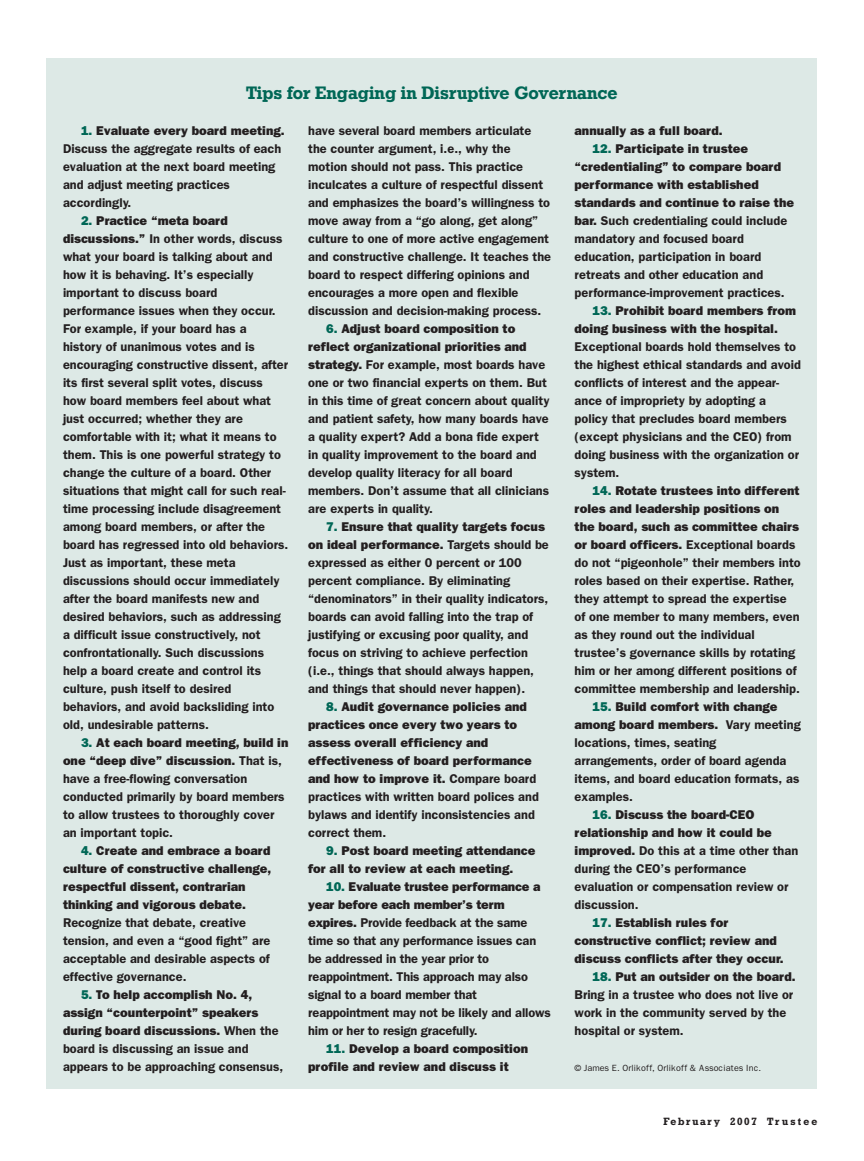
<style>
.page{position:relative;width:864px;height:1161px;background:#fff}
.page>*{position:absolute;margin:0;border:0;box-sizing:border-box;transform-origin:0 0}
.t1{font:18px "Geometric Slab 712 BT Bold A";color:#006756}
.t2{font:600 12.75px/18px "Franklin Gothic";color:#231f20}
.t3{font:800 12.75px/18px "Franklin Gothic";color:#231f20}
.t4{font:10.5px "Geometric Slab 712 BT Bold A";letter-spacing:.155em;color:#231f20}
.t5{font:9px "Franklin Gothic";color:#231f20}
.s1{font-weight:800;color:#006756}
.s2{font-weight:800}
.s3{color:#006756}
.s4{font-weight:600}
</style>
<div class="page">
<div style="left:46px;top:58px;width:772px;height:1031px;background:#dde9e6"></div>
<h1 class="t1" style="left:246px;top:87px;width:373px">Tips for Engaging in Disruptive Governance</h1>
<p class="t2" style="left:63px;top:122px;width:223px;text-indent:18px"><span class="s1">1.</span> <span class="s2">Evaluate every board meeting.<br></span>Discuss the aggregate results of each evaluation at the next board meeting and adjust meeting practices accordingly.</p>
<p class="t2" style="left:63px;top:212px;width:227px;text-indent:18px"><span class="s1">2.</span> <span class="s2">Practice “meta board discussions.”</span> In other words, discuss what your board is talking about and how it is behaving. It’s especially important to discuss board performance issues when they occur.<br>For example, if your board has a history of unanimous votes and is encouraging constructive dissent, after its first several split votes, discuss how board members feel about what just occurred; whether they are comfortable with it; what it means to them. This is one powerful strategy to change the culture of a board. Other situations that might call for such real&shy;time processing include disagreement among board members, or after the board has regressed into old behaviors.<br>Just as important, these meta discussions should occur immediately after the board manifests new and desired behaviors, such as addressing a difficult issue constructively, not confrontationally. Such discussions help a board create and control its culture, push itself to desired behaviors, and avoid backsliding into old, undesirable patterns.</p>
<p class="t2" style="left:63px;top:734px;width:227px;text-indent:18px"><span class="s1">3.</span> <span class="s2">At each board meeting, build in one “deep dive” discussion.</span> That is, have a free-flowing conversation conducted primarily by board members to allow trustees to thoroughly cover an important topic.</p>
<p class="t3" style="left:63px;top:842px;width:210px;text-indent:18px"><span class="s3">4.</span> Create and embrace a board culture of constructive challenge, respectful dissent, contrarian thinking and vigorous debate.</p>
<p class="t2" style="left:63px;top:914px;width:209px">Recognize that debate, creative tension, and even a “good fight” are acceptable and desirable aspects of effective governance.</p>
<p class="t3" style="left:63px;top:986px;width:222px;text-indent:18px"><span class="s3">5.</span> To help accomplish No. 4, assign “counterpoint” speakers during board discussions. <span class="s4">When the board is discussing an issue and appears to be approaching consensus,</span></p>
<p class="t2" style="left:308px;top:122px;width:244px">have several board members articulate the counter argument, i.e., why the motion should not pass. This practice inculcates a culture of respectful dissent and emphasizes the board’s willingness to move away from a “go along, get along” culture to one of more active engagement and constructive challenge. It teaches the board to respect differing opinions and encourages a more open and flexible discussion and decision-making process.</p>
<p class="t2" style="left:308px;top:320px;width:243px;text-indent:18px"><span class="s1">6.</span> <span class="s2">Adjust board composition to reflect organizational priorities and strategy.</span> For example, most boards have one or two financial experts on them. But in this time of great concern about quality and patient safety, how many boards have a quality expert? Add a bona fide expert in quality improvement to the board and develop quality literacy for all board members. Don’t assume that all clinicians are experts in quality.</p>
<p class="t2" style="left:308px;top:518px;width:242px;text-indent:18px"><span class="s1">7.</span> <span class="s2">Ensure that quality targets focus on ideal performance.</span> Targets should be expressed as either 0 percent or 100 percent compliance. By eliminating “denominators” in their quality indicators, boards can avoid falling into the trap of justifying or excusing poor quality, and focus on striving to achieve perfection (i.e., things that should always happen, and things that should never happen).</p>
<p class="t3" style="left:308px;top:698px;width:232px;text-indent:18px"><span class="s3">8.</span> Audit governance policies and practices once every two years to assess overall efficiency and effectiveness of board performance and how to improve it. <span class="s4">Compare board practices with written board polices and bylaws and identify inconsistencies and correct them.</span></p>
<p class="t3" style="left:308px;top:842px;width:229px;text-indent:18px"><span class="s3">9.</span> Post board meeting attendance for all to review at each meeting.</p>
<p class="t2" style="left:308px;top:878px;width:244px;text-indent:18px"><span class="s1">10.</span> <span class="s2">Evaluate trustee performance a year before each member’s term expires.</span> Provide feedback at the same time so that any performance issues can be addressed in the year prior to reappointment. This approach may also signal to a board member that reappointment may not be likely and allows him or her to resign gracefully.</p>
<p class="t3" style="left:308px;top:1040px;width:221px;text-indent:18px"><span class="s3">11.</span> Develop a board composition profile and review and discuss it</p>
<p class="t3" style="left:575px;top:122px;width:150px">annually as a full board.</p>
<p class="t2" style="left:575px;top:140px;width:221px;text-indent:18px"><span class="s1">12.</span> <span class="s2">Participate in trustee “credentialing” to compare board performance with established standards and continue to raise the bar.</span> Such credentialing could include mandatory and focused board education, participation in board retreats and other education and performance-improvement practices.</p>
<p class="t3" style="left:575px;top:302px;width:223px;text-indent:18px"><span class="s3">13.</span> Prohibit board members from doing business with the hospital.</p>
<p class="t2" style="left:575px;top:338px;width:228px">Exceptional boards hold themselves to the highest ethical standards and avoid conflicts of interest and the appear&shy;ance of impropriety by adopting a policy that precludes board members (except physicians and the CEO) from doing business with the organization or system.</p>
<p class="t2" style="left:575px;top:482px;width:228px;text-indent:18px"><span class="s1">14.</span> <span class="s2">Rotate trustees into different roles and leadership positions on the board, such as committee chairs or board officers.</span> Exceptional boards do not “pigeonhole” their members into roles based on their expertise. Rather, they attempt to spread the expertise of one member to many members, even as they round out the individual trustee’s governance skills by rotating him or her among different positions of committee membership and leadership.</p>
<p class="t2" style="left:575px;top:698px;width:228px;text-indent:18px"><span class="s1">15.</span> <span class="s2">Build comfort with change among board members.</span> Vary meeting locations, times, seating arrangements, order of board agenda items, and board education formats, as examples.</p>
<p class="t2" style="left:575px;top:806px;width:225px;text-indent:18px"><span class="s1">16.</span> <span class="s2">Discuss the board-CEO relationship and how it could be improved.</span> Do this at a time other than during the CEO’s performance evaluation or compensation review or discussion.</p>
<p class="t3" style="left:575px;top:914px;width:211px;text-indent:18px"><span class="s3">17.</span> Establish rules for constructive conflict; review and discuss conflicts after they occur.</p>
<p class="t2" style="left:575px;top:968px;width:223px;text-indent:18px"><span class="s1">18.</span> <span class="s2">Put an outsider on the board.<br></span>Bring in a trustee who does not live or work in the community served by the hospital or system.</p>
<p class="t5" style="left:575px;top:1063px;width:188px">© James E. Orlikoff, Orlikoff &amp; Associates Inc.</p>
<p class="t4" style="left:664px;top:1118px;width:155px">February 2007 Trustee</p>
</div>
